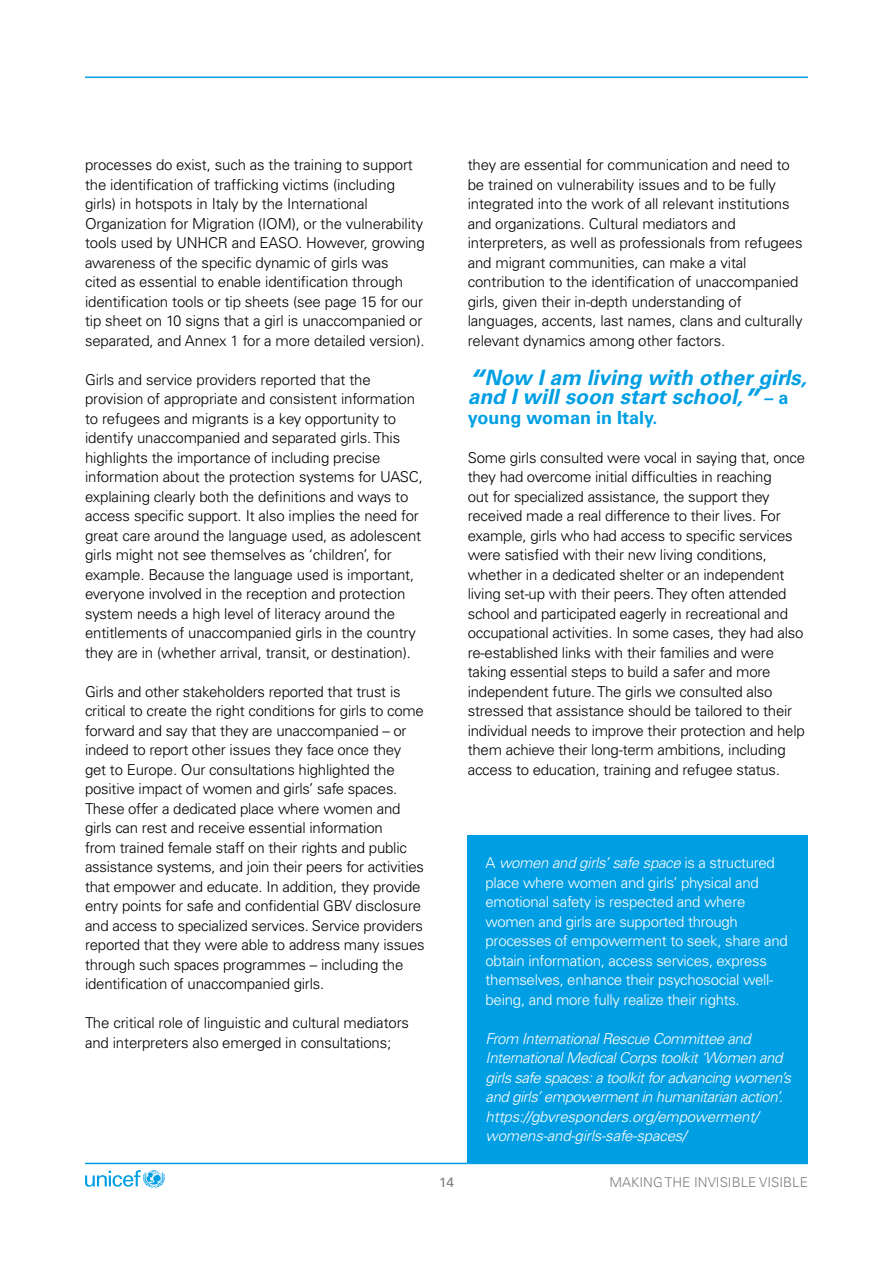
<style>
.page{position:relative;width:893px;height:1263px;background:#fff}
.page>*{position:absolute;margin:0;border:0;box-sizing:border-box;transform-origin:0 0}
.t1{font:italic 700 21px/19.5px "Univers LT Pro 65";color:#009fe3}
.t2{font:700 18px "Univers LT Pro 65";color:#009fe3}
.t3{font:300 15px/19.5px "Univers LT Pro 45";letter-spacing:-.015em;color:#000}
.t4{font:300 15px/19.5px "Univers LT Pro 45";letter-spacing:-.02em;color:#fff}
.t5{font:italic 300 15px/19.5px "Univers LT Pro 45";letter-spacing:-.03em;color:#fff}
.t6{font:300 13.5px "Univers LT Pro 45";color:#7f7b7d}
.t7{font:13.5px "Univers LT Std";color:#7f7b7d}
.s1{font-size:30px}
.s2{font-style:normal;font-size:18px}
.s3{font-style:italic}
</style>
<div class="page">
<svg style="left:85px;top:1170px;width:80px;height:18px"></svg>
<hr style="left:85px;top:1163px;width:723px;height:1px;background:#009fe3">
<hr style="left:85px;top:77px;width:723px;height:1px;background:#009fe3">
<div style="left:468px;top:835px;width:340px;height:329px;background:#009fe3"></div>
<p class="t3" style="left:85px;top:155px;width:341px">processes do exist, such as the training to support the identification of trafficking victims (including girls) in hotspots in Italy by the International Organization for Migration (IOM), or the vulnerability tools used by UNHCR and EASO. However, growing awareness of the specific dynamic of girls was<br>cited as essential to enable identification through identification tools or tip sheets (see page 15 for our tip sheet on 10 signs that a girl is unaccompanied or separated, and Annex 1 for a more detailed version).</p>
<p class="t3" style="left:85px;top:370px;width:339px">Girls and service providers reported that the provision of appropriate and consistent information to refugees and migrants is a key opportunity to identify unaccompanied and separated girls. This highlights the importance of including precise information about the protection systems for UASC, explaining clearly both the definitions and ways to access specific support. It also implies the need for great care around the language used, as adolescent girls might not see themselves as ‘children’, for example. Because the language used is important, everyone involved in the reception and protection system needs a high level of literacy around the entitlements of unaccompanied girls in the country they are in (whether arrival, transit, or destination).</p>
<p class="t3" style="left:85px;top:682px;width:341px">Girls and other stakeholders reported that trust is critical to create the right conditions for girls to come forward and say that they are unaccompanied – or indeed to report other issues they face once they get to Europe. Our consultations highlighted the positive impact of women and girls’ safe spaces.<br>These offer a dedicated place where women and girls can rest and receive essential information<br>from trained female staff on their rights and public assistance systems, and join their peers for activities that empower and educate. In addition, they provide entry points for safe and confidential GBV disclosure and access to specialized services. Service providers reported that they were able to address many issues through such spaces programmes – including the identification of unaccompanied girls.</p>
<p class="t3" style="left:85px;top:1013px;width:325px">The critical role of linguistic and cultural mediators and interpreters also emerged in consultations;</p>
<p class="t3" style="left:468px;top:155px;width:336px">they are essential for communication and need to be trained on vulnerability issues and to be fully integrated into the work of all relevant institutions and organizations. Cultural mediators and interpreters, as well as professionals from refugees and migrant communities, can make a vital contribution to the identification of unaccompanied girls, given their in-depth understanding of languages, accents, last names, clans and culturally relevant dynamics among other factors.</p>
<h1 class="t1" style="left:468px;top:368px;width:340px"><span class="s1">“</span>Now I am living with other girls, and I will soon start school,<span class="s1">”</span> <span class="s2">– a</span></h1>
<p class="t2" style="left:468px;top:407px;width:191px">young woman in Italy.</p>
<p class="t3" style="left:468px;top:448px;width:339px">Some girls consulted were vocal in saying that, once they had overcome initial difficulties in reaching<br>out for specialized assistance, the support they received made a real difference to their lives. For example, girls who had access to specific services were satisfied with their new living conditions, whether in a dedicated shelter or an independent living set-up with their peers. They often attended school and participated eagerly in recreational and occupational activities. In some cases, they had also re-established links with their families and were taking essential steps to build a safer and more independent future. The girls we consulted also stressed that assistance should be tailored to their individual needs to improve their protection and help them achieve their long-term ambitions, including access to education, training and refugee status.</p>
<p class="t4" style="left:486px;top:853px;width:304px">A <span class="s3">women and girls’ safe space</span> is a structured place where women and girls’ physical and emotional safety is respected and where women and girls are supported through processes of empowerment to seek, share and obtain information, access services, express themselves, enhance their psychosocial well&shy;being, and more fully realize their rights.</p>
<p class="t5" style="left:486px;top:1029px;width:307px">From International Rescue Committee and International Medical Corps toolkit ‘Women and girls safe spaces: a toolkit for advancing women’s and girls’ empowerment in humanitarian action’. https://gbvresponders.org/empowerment/ womens-and-girls-safe-spaces/</p>
<p class="t7" style="left:439px;top:1174px;width:16px">14</p>
<p class="t6" style="left:609px;top:1174px;width:200px">MAKING THE INVISIBLE VISIBLE</p>
</div>
